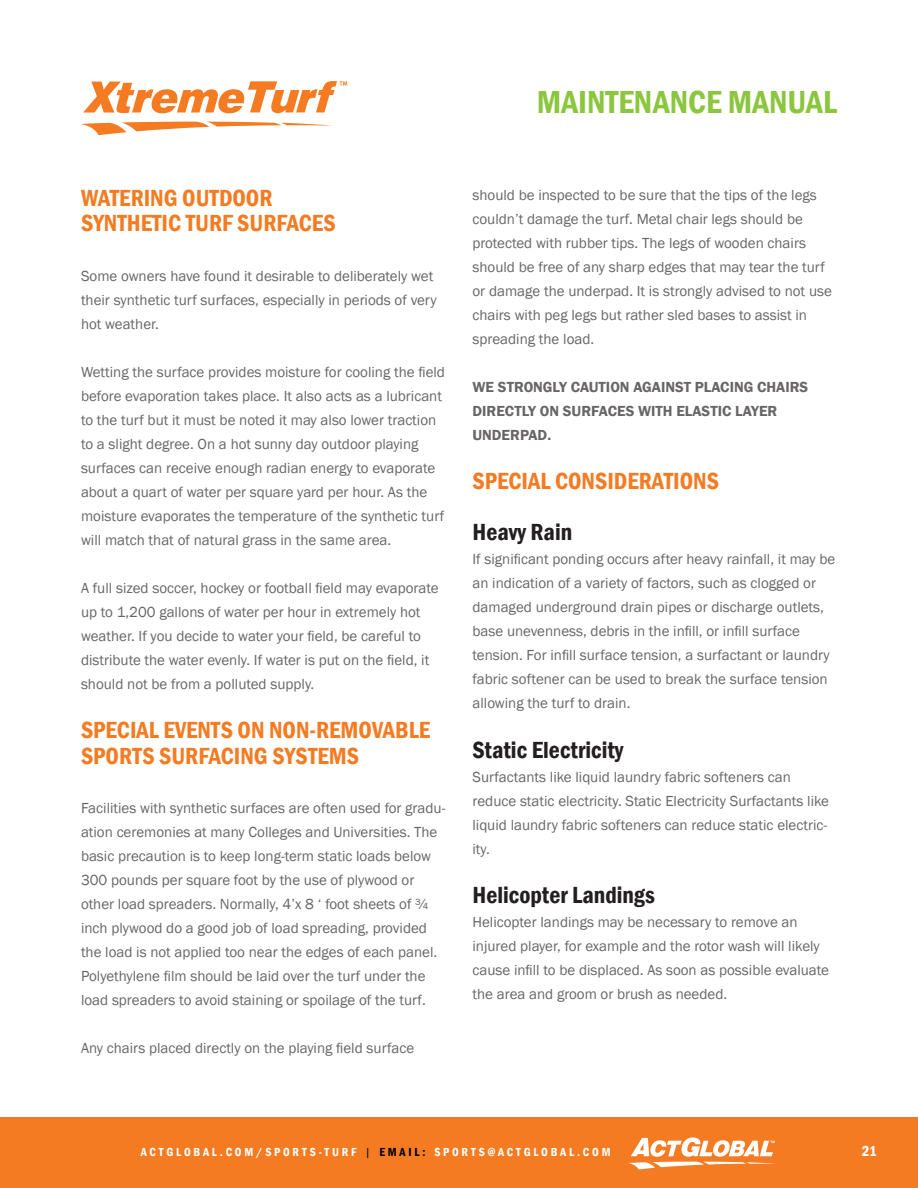
<style>
.page{position:relative;width:918px;height:1188px;background:#fff}
.page>*{position:absolute;margin:0;border:0;box-sizing:border-box;transform-origin:0 0}
.t1{font:600 condensed 32.7px "Franklin Gothic";color:#8bc63e}
.NEW_Header{font:600 condensed 24px "Franklin Gothic";color:#f47b21}
.Black_Subhead{font:600 condensed 24px "Franklin Gothic";color:#231f20}
.Orange_Header{font:600 condensed 24px "Franklin Gothic";color:#f47b21}
.NEW_Header-2{font:15px/24px "Franklin Gothic";color:#686566}
.NEW_Header-3{font:600 15px/24px "Franklin Gothic";color:#686566}
.t2{font:600 condensed 15px "Franklin Gothic";color:#fff}
.t3{font:600 condensed 12px "Franklin Gothic";letter-spacing:.23em;color:#fff}
.s1{font-weight:400;font-stretch:normal;color:#010000}
.s2{color:#010000}
</style>
<div class="page">
<div style="left:0;top:1117px;width:918px;height:71px;background:#f47b21"></div>
<svg style="left:628px;top:1137px;width:148px;height:32px"></svg>
<svg style="left:81px;top:122px;width:252px;height:13px"></svg>
<svg style="left:83px;top:81px;width:264px;height:32px"></svg>
<h1 class="t1" style="left:537px;top:81px;width:302px">MAINTENANCE MANUAL</h1>
<p class="NEW_Header" style="left:81px;top:182px;width:193px">WATERING OUTDOOR</p>
<p class="NEW_Header" style="left:81px;top:207px;width:256px">SYNTHETIC TURF SURFACES</p>
<p class="NEW_Header-2" style="left:81px;top:264px;width:357px">Some owners have found it desirable to deliberately wet their synthetic turf surfaces, especially in periods of very hot weather.</p>
<p class="NEW_Header-2" style="left:81px;top:360px;width:366px">Wetting the surface provides moisture for cooling the field before evaporation takes place. It also acts as a lubricant to the turf but it must be noted it may also lower traction to a slight degree. On a hot sunny day outdoor playing surfaces can receive enough radian energy to evaporate about a quart of water per square yard per hour. As the moisture evaporates the temperature of the synthetic turf will match that of natural grass in the same area.</p>
<p class="NEW_Header-2" style="left:81px;top:576px;width:359px">A full sized soccer, hockey or football field may evaporate up to 1,200 gallons of water per hour in extremely hot weather. If you decide to water your field, be careful to distribute the water evenly. If water is put on the field, it should not be from a polluted supply.</p>
<p class="NEW_Header" style="left:81px;top:714px;width:351px">SPECIAL EVENTS ON NON-REMOVABLE</p>
<p class="NEW_Header" style="left:81px;top:740px;width:280px">SPORTS SURFACING SYSTEMS</p>
<p class="NEW_Header-2" style="left:81px;top:797px;width:366px">Facilities with synthetic surfaces are often used for gradu&shy;ation ceremonies at many Colleges and Universities. The basic precaution is to keep long-term static loads below 300 pounds per square foot by the use of plywood or other load spreaders. Normally, 4’x 8 ‘ foot sheets of ¾ inch plywood do a good job of load spreading, provided the load is not applied too near the edges of each panel.<br>Polyethylene film should be laid over the turf under the load spreaders to avoid staining or spoilage of the turf.</p>
<p class="NEW_Header-2" style="left:81px;top:1037px;width:335px">Any chairs placed directly on the playing field surface</p>
<p class="NEW_Header-2" style="left:472px;top:183px;width:361px">should be inspected to be sure that the tips of the legs couldn’t damage the turf. Metal chair legs should be protected with rubber tips. The legs of wooden chairs should be free of any sharp edges that may tear the turf or damage the underpad. It is strongly advised to not use chairs with peg legs but rather sled bases to assist in spreading the load.</p>
<p class="NEW_Header-3" style="left:472px;top:375px;width:337px">WE STRONGLY CAUTION AGAINST PLACING CHAIRS<br>DIRECTLY ON SURFACES WITH ELASTIC LAYER<br>UNDERPAD.</p>
<p class="Orange_Header" style="left:472px;top:465px;width:248px">SPECIAL CONSIDERATIONS</p>
<p class="Black_Subhead" style="left:472px;top:516px;width:101px">Heavy Rain</p>
<p class="NEW_Header-2" style="left:472px;top:547px;width:364px">If significant ponding occurs after heavy rainfall, it may be an indication of a variety of factors, such as clogged or damaged underground drain pipes or discharge outlets, base unevenness, debris in the infill, or infill surface tension. For infill surface tension, a surfactant or laundry fabric softener can be used to break the surface tension allowing the turf to drain.</p>
<p class="Black_Subhead" style="left:472px;top:733px;width:152px">Static Electricity</p>
<p class="NEW_Header-2" style="left:472px;top:765px;width:358px">Surfactants like liquid laundry fabric softeners can reduce static electricity. Static Electricity Surfactants like liquid laundry fabric softeners can reduce static electric&shy;ity.</p>
<p class="Black_Subhead" style="left:472px;top:879px;width:184px">Helicopter Landings</p>
<p class="NEW_Header-2" style="left:472px;top:910px;width:358px">Helicopter landings may be necessary to remove an injured player, for example and the rotor wash will likely cause infill to be displaced. As soon as possible evaluate the area and groom or brush as needed.</p>
<p class="t3" style="left:141px;top:1144px;width:471px">ACTGLOBAL.COM/SPORTS-TURF <span class="s1">|</span> <span class="s2">EMAIL:</span> SPORTS@ACTGLOBAL.COM</p>
<p class="t2" style="left:862px;top:1141px;width:16px">21</p>
</div>
